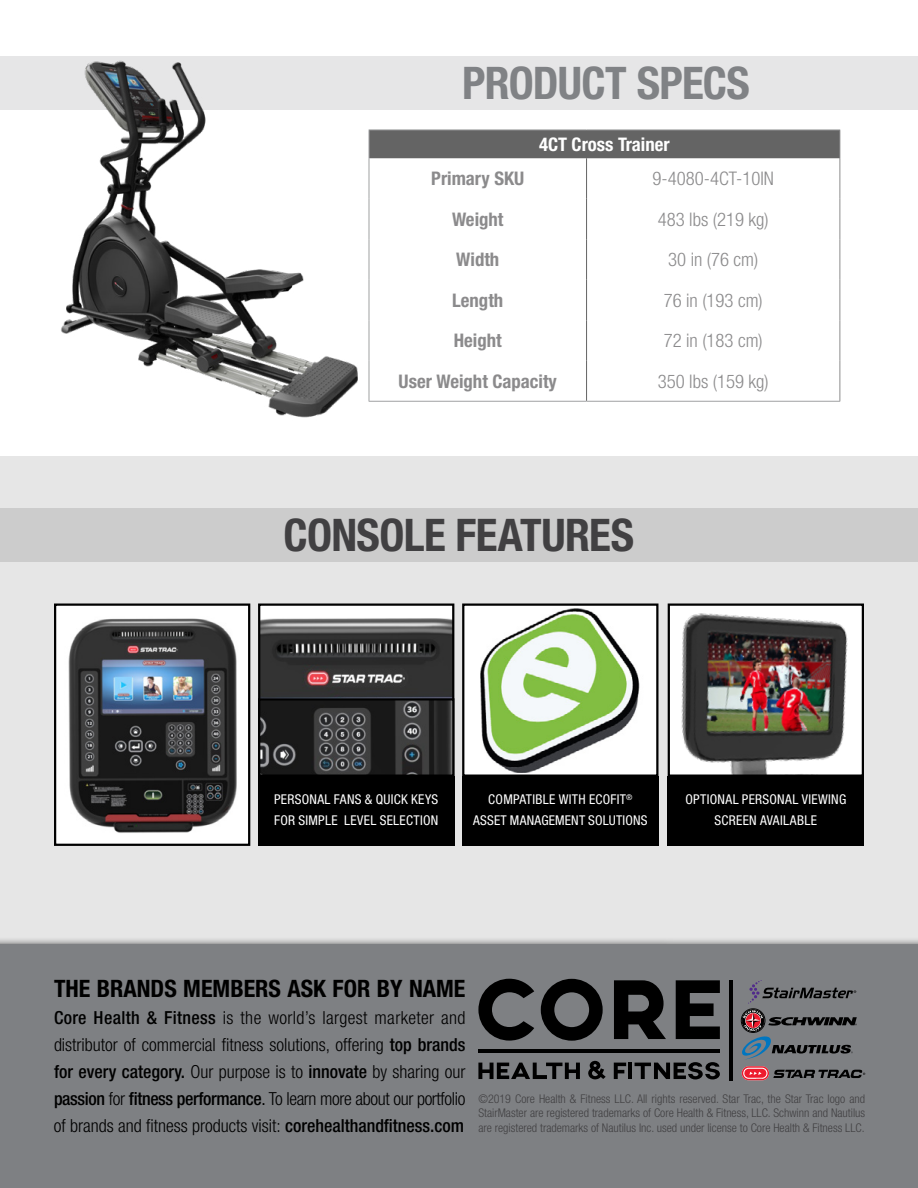
<style>
.page{position:relative;width:918px;height:1188px;background:#fff}
.page>*{position:absolute;margin:0;border:0;box-sizing:border-box;transform-origin:0 0}
.t1{font:700 condensed 45px "Helvetica Neue LT Std";letter-spacing:-.01em;color:#414042}
.t2{font:700 condensed 45px "Helvetica Neue LT Std";letter-spacing:-.015em;color:#808285}
.t3{font:700 condensed 24px "Helvetica Neue LT Std";color:#000}
.t4{font:300 condensed 18.75px "Helvetica Neue LT Std";color:#414042}
.t5{font:700 condensed 18.75px "Helvetica Neue LT Std";color:#414042}
.t6{font:700 condensed 18.75px "Helvetica Neue LT Std";color:#fff}
.t7{font:300 condensed 18px/27px "Helvetica Neue LT Std";color:#000;text-align:justify}
.t8{font:condensed 13.5px/21px "Helvetica Neue LT Std";letter-spacing:.02em;color:#fff;text-align:center}
.t9{font:300 condensed 12px/14.4px "Helvetica Neue LT Std";color:#414042;text-align:justify}
.s1{font-weight:500}
.s2{font-weight:400}
</style>
<div class="page">
<div style="left:0;top:944px;width:918px;height:244px;background:#7e8083"></div>
<div style="left:742px;top:1009px;width:22px;height:23px;border:1px solid #000;border-radius:50%"></div>
<svg style="left:741px;top:1010px;width:116px;height:50px"></svg>
<svg style="left:748px;top:980px;width:108px;height:24px"></svg>
<svg style="left:742px;top:1066px;width:123px;height:14px"></svg>
<hr style="left:478px;top:1049px;width:242px;height:3px;background:#000">
<svg style="left:478px;top:979px;width:56px;height:62px"></svg>
<svg style="left:541px;top:979px;width:62px;height:62px"></svg>
<svg style="left:614px;top:980px;width:52px;height:59px"></svg>
<svg style="left:676px;top:980px;width:44px;height:59px"></svg>
<svg style="left:478px;top:1063px;width:102px;height:16px"></svg>
<svg style="left:588px;top:1061px;width:18px;height:19px"></svg>
<svg style="left:614px;top:1063px;width:12px;height:16px"></svg>
<hr style="left:628px;top:1063px;width:4px;height:16px;background:#000">
<svg style="left:635px;top:1062px;width:85px;height:17px"></svg>
<hr style="left:730px;top:980px;width:3px;height:100px;background:#000">
<div style="left:0;top:457px;width:918px;height:487px;background:#e6e6e6"></div>
<div style="left:259px;top:605px;width:194px;height:171px;background:#fff"></div>
<img style="left:261px;top:618px;width:190px;height:80px">
<div style="left:258px;top:604px;width:196px;height:173px;border:2px solid #000"></div>
<img style="left:261px;top:701px;width:190px;height:73px">
<div style="left:258px;top:698px;width:196px;height:79px;border:2px solid #000"></div>
<div style="left:258px;top:777px;width:196px;height:69px;background:#000"></div>
<div style="left:0;top:508px;width:918px;height:54px;background:#ccc"></div>
<div style="left:0;top:56px;width:918px;height:54px;background:#e6e6e7"></div>
<div style="left:55px;top:605px;width:194px;height:240px;background:#fff"></div>
<img style="left:68px;top:618px;width:169px;height:215px">
<div style="left:54px;top:604px;width:196px;height:242px;border:2px solid #000"></div>
<img style="left:671px;top:607px;width:190px;height:167px">
<div style="left:668px;top:604px;width:196px;height:173px;border:2px solid #000"></div>
<img style="left:61px;top:60px;width:297px;height:358px">
<div style="left:369px;top:130px;width:471px;height:28px;background:#646464"></div>
<svg style="left:370px;top:158px;width:470px;height:243px"></svg>
<hr style="left:586px;top:158px;width:1px;height:41px;background:#000">
<hr style="left:586px;top:199px;width:1px;height:40px;background:#000">
<hr style="left:586px;top:239px;width:1px;height:41px;background:#000">
<hr style="left:586px;top:280px;width:1px;height:40px;background:#000">
<hr style="left:586px;top:320px;width:1px;height:41px;background:#000">
<hr style="left:586px;top:361px;width:1px;height:40px;background:#000">
<hr style="left:369px;top:239px;width:1px;height:41px;background:#636466">
<hr style="left:369px;top:280px;width:1px;height:40px;background:#636466">
<hr style="left:369px;top:320px;width:1px;height:41px;background:#636466">
<hr style="left:369px;top:361px;width:1px;height:40px;background:#636466">
<hr style="left:369px;top:401px;width:218px;height:1px;background:#636466">
<hr style="left:587px;top:401px;width:253px;height:1px;background:#636466">
<hr style="left:840px;top:239px;width:1px;height:41px;background:#414042">
<hr style="left:840px;top:280px;width:1px;height:40px;background:#414042">
<hr style="left:840px;top:320px;width:1px;height:41px;background:#414042">
<hr style="left:840px;top:361px;width:1px;height:40px;background:#414042">
<svg style="left:369px;top:130px;width:1px;height:28px"></svg>
<hr style="left:369px;top:158px;width:1px;height:41px;background:#636466">
<hr style="left:369px;top:199px;width:1px;height:40px;background:#636466">
<svg style="left:840px;top:130px;width:1px;height:28px"></svg>
<hr style="left:840px;top:158px;width:1px;height:41px;background:#414042">
<hr style="left:840px;top:199px;width:1px;height:40px;background:#414042">
<div style="left:668px;top:777px;width:196px;height:69px;background:#000"></div>
<div style="left:463px;top:605px;width:194px;height:171px;background:#fff"></div>
<img style="left:481px;top:609px;width:159px;height:163px">
<div style="left:462px;top:604px;width:196px;height:173px;border:2px solid #000"></div>
<div style="left:462px;top:777px;width:196px;height:69px;background:#000"></div>
<h1 class="t2" style="left:462px;top:56px;width:289px">PRODUCT SPECS</h1>
<p class="t6" style="left:539px;top:133px;width:132px">4CT Cross Trainer</p>
<p class="t5" style="left:431px;top:167px;width:94px">Primary SKU</p>
<p class="t4" style="left:653px;top:168px;width:123px">9-4080-4CT-10IN</p>
<p class="t5" style="left:452px;top:208px;width:53px">Weight</p>
<p class="t4" style="left:658px;top:208px;width:112px">483 lbs (219 kg)</p>
<p class="t5" style="left:456px;top:248px;width:45px">Width</p>
<p class="t4" style="left:668px;top:249px;width:92px">30 in (76 cm)</p>
<p class="t5" style="left:452px;top:289px;width:53px">Length</p>
<p class="t4" style="left:664px;top:289px;width:101px">76 in (193 cm)</p>
<p class="t5" style="left:454px;top:329px;width:49px">Height</p>
<p class="t4" style="left:664px;top:330px;width:101px">72 in (183 cm)</p>
<p class="t5" style="left:399px;top:370px;width:160px">User Weight Capacity</p>
<p class="t4" style="left:658px;top:370px;width:112px">350 lbs (159 kg)</p>
<h1 class="t1" style="left:284px;top:508px;width:352px">CONSOLE FEATURES</h1>
<p class="t8" style="left:274px;top:789px;width:166px;text-align:left">PERSONAL FANS &amp; QUICK KEYS<br>FOR SIMPLE LEVEL SELECTION</p>
<p class="t8" style="left:473px;top:789px;width:176px">COMPATIBLE WITH ECOFIT<sup>®<br></sup>ASSET MANAGEMENT SOLUTIONS</p>
<p class="t8" style="left:685px;top:789px;width:162px">OPTIONAL PERSONAL VIEWING<br>SCREEN AVAILABLE</p>
<h2 class="t3" style="left:54px;top:974px;width:413px">THE BRANDS MEMBERS ASK FOR BY NAME</h2>
<p class="t7" style="left:54px;top:1004px;width:413px"><span class="s1">Core Health &amp; Fitness</span> is the world’s largest marketer and distributor of commercial fitness solutions, offering <span class="s1">top brands for every category.</span> Our purpose is to <span class="s1">innovate</span> by sharing our <span class="s1">passion</span> for <span class="s1">fitness performance</span><span class="s2">.</span> To learn more about our portfolio of brands and fitness products visit: <span class="s1">corehealthandfitness.com</span></p>
<p class="t9" style="left:478px;top:1092px;width:388px">©2019 Core Health &amp; Fitness LLC. All rights reserved. Star Trac, the Star Trac logo and StairMaster are registered trademarks of Core Health &amp; Fitness, LLC. Schwinn and Nautilus are registered trademarks of Nautilus Inc. used under license to Core Health &amp; Fitness LLC.</p>
</div>
